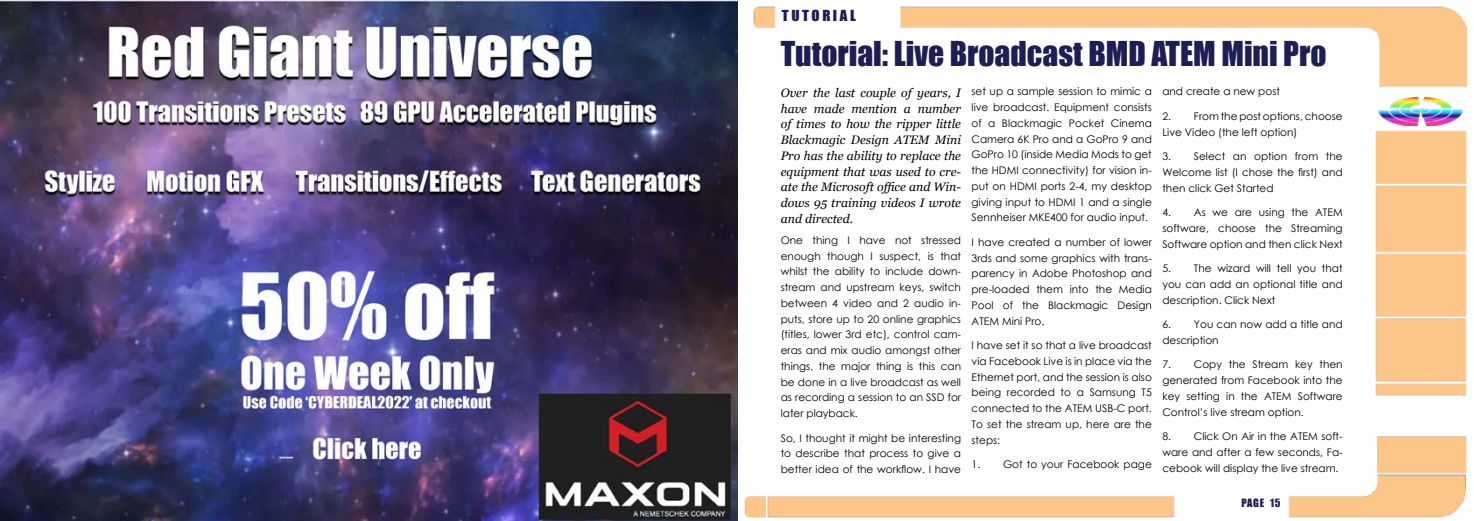
<style>
.page{position:relative;width:1474px;height:521px;background:#fff}
.page>*{position:absolute;margin:0;border:0;box-sizing:border-box;transform-origin:0 0}
.t1{font:31.5px "Impact";color:#1e1e57}
.t2{font:14px "Impact";letter-spacing:.17em;color:#1e1e57;scale:1.07 1}
.t3{font:italic 12.25px/15.8px "Georgia";color:#000;text-align:justify}
.t4{font:10.5px/15.8px "Century Gothic";color:#000;text-align:justify}
.t5{font:10.5px "Impact";letter-spacing:.07em;color:#1e1e57}
</style>
<div class="page">
<img style="left:1378px;top:96px;width:85px;height:30px">
<img style="left:753px;top:6px;width:712px;height:80px">
<img style="left:1375px;top:130px;width:92px;height:266px">
<img style="left:744px;top:436px;width:723px;height:82px">
<img style="left:0;top:0;width:738px;height:521px">
<h2 class="t2" style="left:782px;top:5px;width:70px">TUTORIAL</h2>
<h1 class="t1" style="left:780px;top:29px;width:547px">Tutorial: Live Broadcast BMD ATEM Mini Pro</h1>
<p class="t3" style="left:780px;top:85px;width:182px">Over the last couple of years, I have made mention a number of times to how the ripper little Blackmagic Design ATEM Mini Pro has the ability to replace the equipment that was used to cre&shy;ate the Microsoft office and Win&shy;dows 95 training videos I wrote and directed.</p>
<p class="t4" style="left:780px;top:232px;width:182px">One thing I have not stressed enough though I suspect, is that whilst the ability to include down&shy;stream and upstream keys, switch between 4 video and 2 audio in&shy;puts, store up to 20 online graphics (titles, lower 3rd etc), control cam&shy;eras and mix audio amongst other things, the major thing is this can be done in a live broadcast as well as recording a session to an SSD for later playback.</p>
<p class="t4" style="left:780px;top:430px;width:182px">So, I thought it might be interesting to describe that process to give a better idea of the workflow. I have</p>
<p class="t4" style="left:971px;top:84px;width:182px">set up a sample session to mimic a live broadcast. Equipment consists of a Blackmagic Pocket Cinema Camera 6K Pro and a GoPro 9 and GoPro 10 (inside Media Mods to get the HDMI connectivity) for vision in&shy;put on HDMI ports 2-4, my desktop giving input to HDMI 1 and a single Sennheiser MKE400 for audio input.</p>
<p class="t4" style="left:971px;top:234px;width:182px">I have created a number of lower 3rds and some graphics with trans&shy;parency in Adobe Photoshop and pre-loaded them into the Media Pool of the Blackmagic Design ATEM Mini Pro.</p>
<p class="t4" style="left:971px;top:337px;width:182px">I have set it so that a live broadcast via Facebook Live is in place via the Ethernet port, and the session is also being recorded to a Samsung T5 connected to the ATEM USB-C port.<br>To set the stream up, here are the steps:</p>
<p class="t4" style="left:971px;top:456px;width:182px">1. Got to your Facebook page</p>
<p class="t4" style="left:1162px;top:84px;width:119px">and create a new post</p>
<p class="t4" style="left:1162px;top:108px;width:182px">2. From the post options, choose<br>Live Video (the left option)</p>
<p class="t4" style="left:1162px;top:148px;width:182px">3. Select an option from the Welcome list (I chose the first) and then click Get Started</p>
<p class="t4" style="left:1162px;top:204px;width:182px">4. As we are using the ATEM software, choose the Streaming Software option and then click Next</p>
<p class="t4" style="left:1162px;top:260px;width:182px">5. The wizard will tell you that you can add an optional title and description. Click Next</p>
<p class="t4" style="left:1162px;top:316px;width:182px">6. You can now add a title and description</p>
<p class="t4" style="left:1162px;top:357px;width:182px">7. Copy the Stream key then generated from Facebook into the key setting in the ATEM Software Control’s live stream option.</p>
<p class="t4" style="left:1162px;top:428px;width:182px">8. Click On Air in the ATEM soft&shy;ware and after a few seconds, Fa&shy;cebook will display the live stream.</p>
<p class="t5" style="left:1241px;top:495px;width:40px">PAGE 15</p>
</div>
